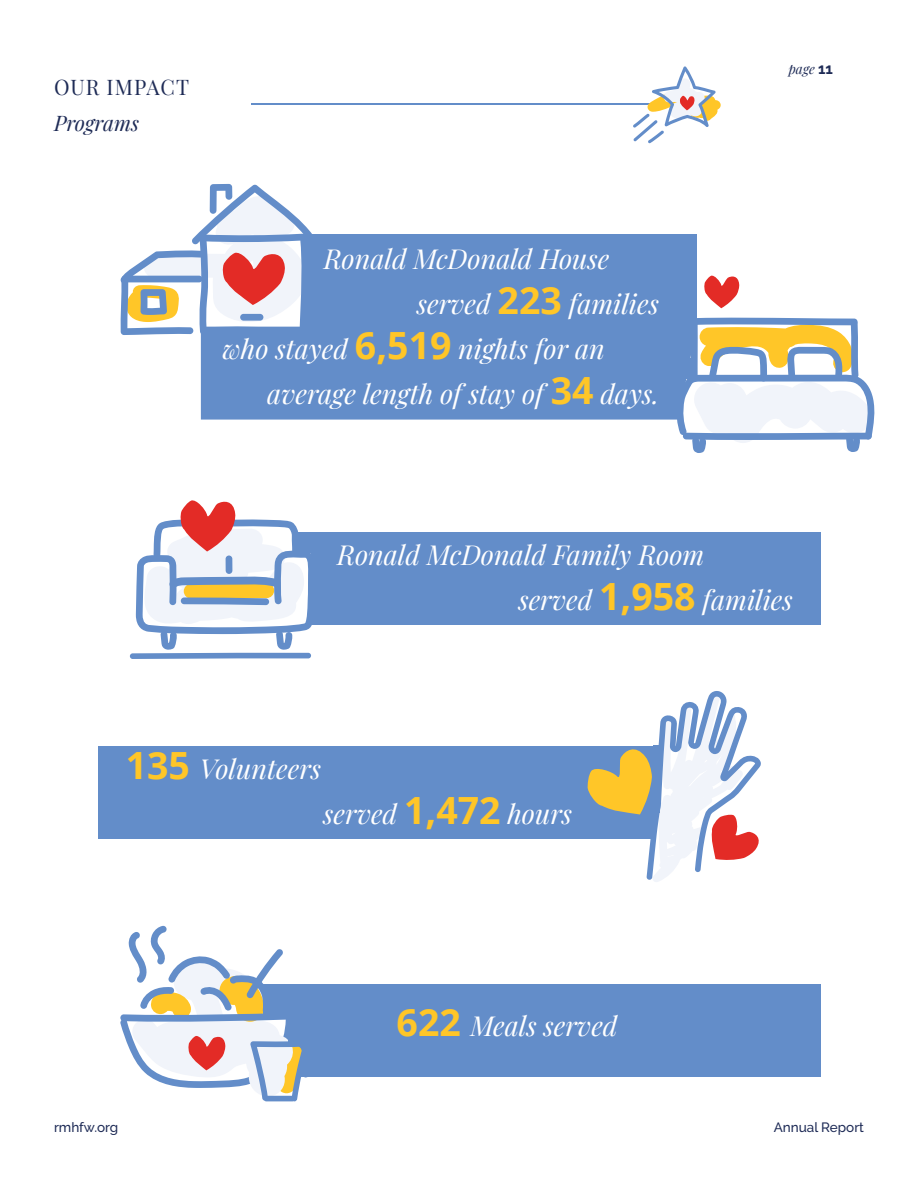
<style>
.page{position:relative;width:918px;height:1188px;background:#fff}
.page>*{position:absolute;margin:0;border:0;box-sizing:border-box;transform-origin:0 0}
.t1{font:italic 27px/45px "Playfair Display";color:#fff}
.t2{font:21px "Playfair Display";letter-spacing:.05em;color:#1e2b56}
.t3{font:italic 21px "Playfair Display";color:#1e2b56}
.t4{font:500 13.5px "Raleway";color:#1e2b56}
.t5{font:italic 13.5px "Playfair Display";color:#1e2b56}
.s1{font-family:"Open Sans";font-weight:700;font-style:normal;font-size:37.5px;color:#ffc628}
.s2{font-family:"Raleway";font-weight:700;font-style:normal;font-size:15px}
</style>
<div class="page">
<div style="left:302px;top:234px;width:395px;height:93px;background:#638dc9"></div>
<hr style="left:252px;top:103px;width:414px;height:2px;background:#638dc9">
<svg style="left:120px;top:184px;width:192px;height:152px"></svg>
<svg style="left:130px;top:500px;width:182px;height:159px"></svg>
<svg style="left:633px;top:66px;width:88px;height:77px"></svg>
<div style="left:201px;top:327px;width:474px;height:93px;background:#638dc9"></div>
<svg style="left:704px;top:275px;width:36px;height:33px"></svg>
<svg style="left:675px;top:317px;width:200px;height:136px"></svg>
<div style="left:678px;top:358px;width:13px;height:21px;background:#638dc9"></div>
<div style="left:311px;top:532px;width:509px;height:93px;background:#638dc9"></div>
<div style="left:296px;top:532px;width:23px;height:21px;background:#638dc9"></div>
<div style="left:98px;top:746px;width:557px;height:93px;background:#638dc9"></div>
<svg style="left:587px;top:691px;width:174px;height:191px"></svg>
<div style="left:653px;top:746px;width:7px;height:67px;background:#638dc9"></div>
<div style="left:296px;top:985px;width:524px;height:92px;background:#638dc9"></div>
<svg style="left:120px;top:926px;width:199px;height:175px"></svg>
<div style="left:288px;top:985px;width:12px;height:57px;background:#638dc9"></div>
<div style="left:264px;top:985px;width:34px;height:30px;background:#638dc9"></div>
<p class="t2" style="left:54px;top:71px;width:137px">OUR IMPACT</p>
<p class="t3" style="left:54px;top:107px;width:87px">Programs</p>
<p class="t1" style="left:324px;top:234px;width:287px">Ronald McDonald House</p>
<p class="t1" style="left:417px;top:279px;width:244px">served <span class="s1">223</span> families</p>
<p class="t1" style="left:222px;top:324px;width:384px">who stayed <span class="s1">6,519</span> nights for an</p>
<p class="t1" style="left:267px;top:369px;width:393px">average length of stay of <span class="s1">34</span> days.</p>
<p class="t5" style="left:789px;top:58px;width:46px">page <span class="s2">11</span></p>
<p class="t1" style="left:518px;top:530px;width:276px;text-indent:-181px">Ronald McDonald Family Room<br>served <span class="s1">1,958</span> families</p>
<p class="t1" style="left:126px;top:745px;width:197px"><span class="s1">135</span> Volunteers</p>
<p class="t1" style="left:323px;top:790px;width:250px">served <span class="s1">1,472</span> hours</p>
<p class="t1" style="left:397px;top:1001px;width:222px"><span class="s1">622</span> Meals served</p>
<p class="t4" style="left:54px;top:1119px;width:66px">rmhfw.org</p>
<p class="t4" style="left:774px;top:1119px;width:92px">Annual Report</p>
</div>
